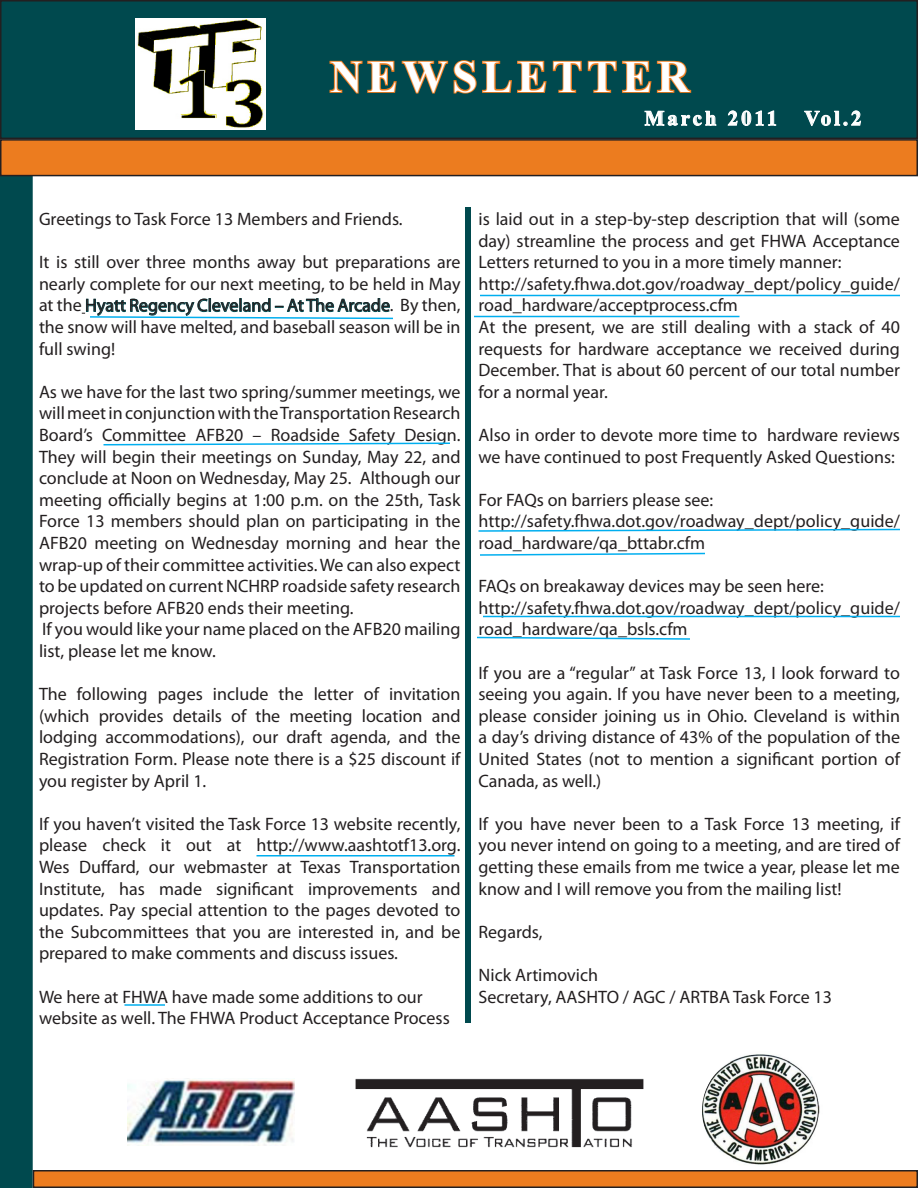
<style>
.page{position:relative;width:918px;height:1188px;background:#fff}
.page>*{position:absolute;margin:0;border:0;box-sizing:border-box;transform-origin:0 0}
.t1{font:700 45px "Times New Roman";letter-spacing:.11em;color:#fff}
.t2{font:700 21px "Times New Roman";letter-spacing:.14em;color:#fff}
.t3{font:18px/21.6px "Myriad Pro";color:#231f20;text-align:justify}
</style>
<div class="page">
<div style="left:1px;top:146px;width:31px;height:1041px;background:#00494e"></div>
<div style="left:0;top:145px;width:33px;height:1043px;border:2px solid #00494e"></div>
<div style="left:1px;top:1px;width:916px;height:137px;background:#00494e"></div>
<div style="left:0;top:0;width:918px;height:139px;border:2px solid #231f20"></div>
<div style="left:1px;top:140px;width:916px;height:36px;background:#ec7c1f"></div>
<div style="left:0;top:139px;width:918px;height:37px;border:2px solid #231f20"></div>
<svg style="left:329px;top:60px;width:363px;height:34px"></svg>
<div style="left:33px;top:1171px;width:884px;height:16px;background:#ec7c1f"></div>
<div style="left:33px;top:1170px;width:885px;height:18px;border:2px solid #231f20"></div>
<div style="left:465px;top:207px;width:6px;height:816px;background:#00494e"></div>
<img style="left:702px;top:1054px;width:118px;height:111px">
<img style="left:355px;top:1078px;width:289px;height:70px">
<img style="left:128px;top:1078px;width:167px;height:68px">
<svg style="left:644px;top:111px;width:73px;height:15px"></svg>
<svg style="left:727px;top:110px;width:50px;height:16px"></svg>
<svg style="left:804px;top:110px;width:57px;height:16px"></svg>
<img style="left:136px;top:18px;width:129px;height:111px">
<svg style="left:82px;top:298px;width:311px;height:22px"></svg>
<svg style="left:103px;top:442px;width:347px;height:4px"></svg>
<hr style="left:256px;top:855px;width:198px;height:1px;background:#00aeef">
<hr style="left:124px;top:1004px;width:41px;height:2px;background:#00aeef">
<hr style="left:480px;top:295px;width:420px;height:1px;background:#00aeef">
<hr style="left:474px;top:316px;width:266px;height:1px;background:#00aeef">
<svg style="left:478px;top:528px;width:422px;height:4px"></svg>
<svg style="left:480px;top:552px;width:225px;height:4px"></svg>
<hr style="left:483px;top:616px;width:417px;height:1px;background:#00aeef">
<svg style="left:477px;top:636px;width:213px;height:4px"></svg>
<p class="t1" style="left:330px;top:46px;width:361px">NEWSLETTER</p>
<p class="t2" style="left:645px;top:104px;width:134px">March 2011</p>
<p class="t2" style="left:805px;top:104px;width:59px">Vol.2</p>
<p class="t3" style="left:39px;top:208px;width:365px">Greetings to Task Force 13 Members and Friends.</p>
<p class="t3" style="left:39px;top:251px;width:423px">It is still over three months away but preparations are nearly complete for our next meeting, to be held in May at the Hyatt Regency Cleveland – At The Arcade. By then, the snow will have melted, and baseball season will be in full swing!</p>
<p class="t3" style="left:39px;top:381px;width:423px">As we have for the last two spring/summer meetings, we will meet in conjunction with the Transportation Research Board’s Committee AFB20 – Roadside Safety Design.<br>They will begin their meetings on Sunday, May 22, and conclude at Noon on Wednesday, May 25. Although our meeting officially begins at 1:00 p.m. on the 25th, Task Force 13 members should plan on participating in the AFB20 meeting on Wednesday morning and hear the wrap-up of their committee activities. We can also expect to be updated on current NCHRP roadside safety research projects before AFB20 ends their meeting.</p>
<p class="t3" style="left:39px;top:618px;width:423px">If you would like your name placed on the AFB20 mailing list, please let me know.</p>
<p class="t3" style="left:39px;top:683px;width:423px">The following pages include the letter of invitation (which provides details of the meeting location and lodging accommodations), our draft agenda, and the Registration Form. Please note there is a $25 discount if you register by April 1.</p>
<p class="t3" style="left:39px;top:813px;width:423px">If you haven’t visited the Task Force 13 website recently, please check it out at http://www.aashtotf13.org.<br>Wes Duffard, our webmaster at Texas Transportation Institute, has made significant improvements and updates. Pay special attention to the pages devoted to the Subcommittees that you are interested in, and be prepared to make comments and discuss issues.</p>
<p class="t3" style="left:39px;top:985px;width:385px">We here at FHWA have made some additions to our</p>
<p class="t3" style="left:39px;top:1007px;width:412px">website as well. The FHWA Product Acceptance Process</p>
<p class="t3" style="left:478px;top:208px;width:423px">is laid out in a step-by-step description that will (some day) streamline the process and get FHWA Acceptance Letters returned to you in a more timely manner:</p>
<p class="t3" style="left:478px;top:273px;width:423px">http://safety.fhwa.dot.gov/roadway_dept/policy_guide/ road_hardware/acceptprocess.cfm</p>
<p class="t3" style="left:478px;top:316px;width:423px">At the present, we are still dealing with a stack of 40 requests for hardware acceptance we received during December. That is about 60 percent of our total number for a normal year.</p>
<p class="t3" style="left:478px;top:424px;width:423px">Also in order to devote more time to hardware reviews we have continued to post Frequently Asked Questions:</p>
<p class="t3" style="left:478px;top:489px;width:236px">For FAQs on barriers please see:</p>
<p class="t3" style="left:478px;top:510px;width:423px">http://safety.fhwa.dot.gov/roadway_dept/policy_guide/ road_hardware/qa_bttabr.cfm</p>
<p class="t3" style="left:478px;top:575px;width:347px">FAQs on breakaway devices may be seen here:</p>
<p class="t3" style="left:478px;top:597px;width:423px">http://safety.fhwa.dot.gov/roadway_dept/policy_guide/ road_hardware/qa_bsls.cfm</p>
<p class="t3" style="left:478px;top:661px;width:423px">If you are a “regular” at Task Force 13, I look forward to seeing you again. If you have never been to a meeting, please consider joining us in Ohio. Cleveland is within a day’s driving distance of 43% of the population of the United States (not to mention a significant portion of Canada, as well.)</p>
<p class="t3" style="left:478px;top:813px;width:423px">If you have never been to a Task Force 13 meeting, if you never intend on going to a meeting, and are tired of getting these emails from me twice a year, please let me know and I will remove you from the mailing list!</p>
<p class="t3" style="left:478px;top:921px;width:66px">Regards,</p>
<p class="t3" style="left:478px;top:964px;width:121px">Nick Artimovich</p>
<p class="t3" style="left:478px;top:985px;width:355px">Secretary, AASHTO / AGC / ARTBA Task Force 13</p>
</div>
